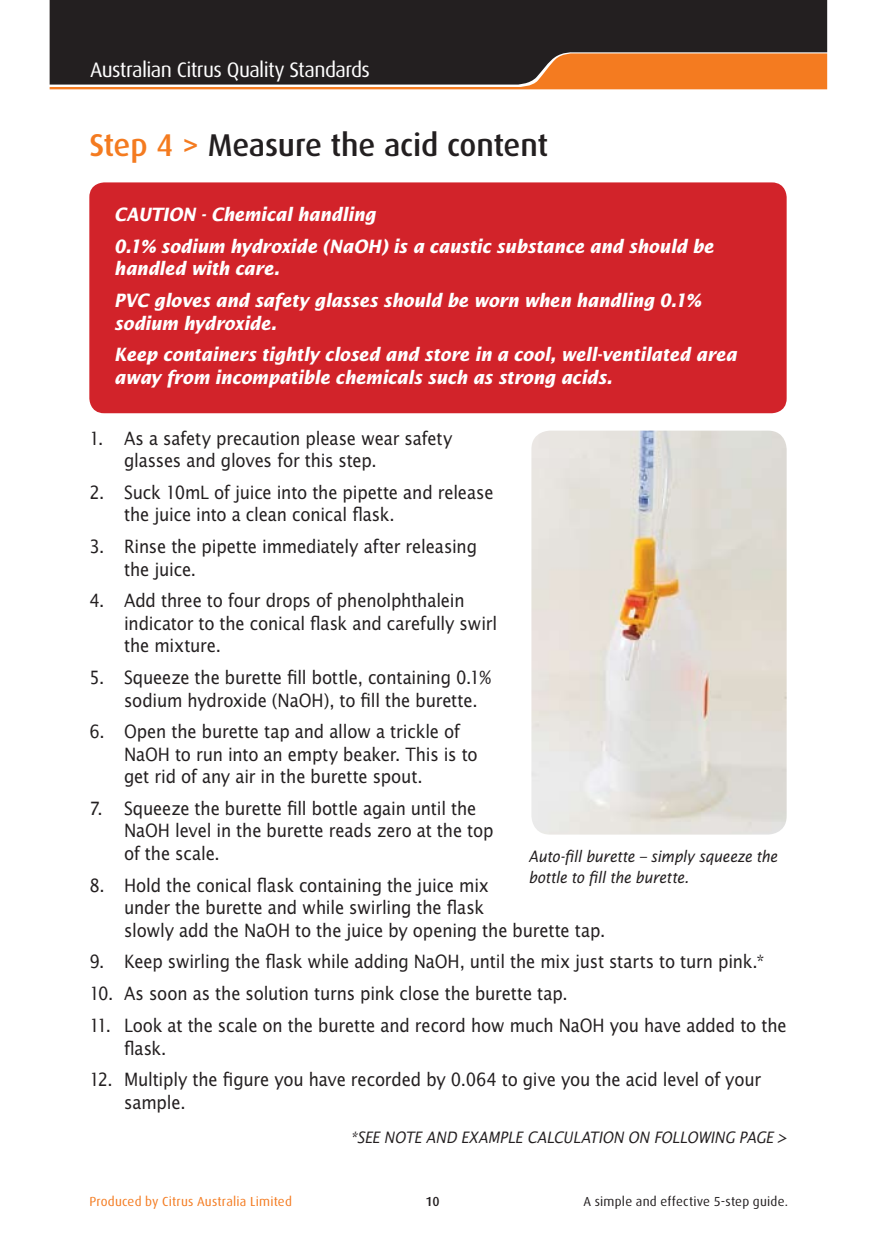
<style>
.page{position:relative;width:876px;height:1241px;background:#fff}
.page>*{position:absolute;margin:0;border:0;box-sizing:border-box;transform-origin:0 0}
.t1{font:500 31.5px "Dax";letter-spacing:-.005em;color:#231f20}
.t2{font:21px "Dax";letter-spacing:-.03em;color:#fff}
.t3{font:18.38px/22.4px "Lucida Sans";letter-spacing:-.015em;color:#231f20;scale:.9 1}
.t4{font:italic 700 18.38px/31.8px "Lucida Sans";letter-spacing:-.005em;color:#fff;scale:.9 1}
.t5{font:italic 15.75px/21px "Lucida Sans";letter-spacing:-.01em;color:#231f20;scale:.9 1}
.t6{font:13.12px "Dax";letter-spacing:.015em;color:#f47b20}
.t7{font:13.12px "Dax";letter-spacing:.02em;color:#231f20}
.t8{font:500 13.12px "Dax";color:#231f20}
.s1{color:#f47b20}
</style>
<div class="page">
<div style="left:50px;top:0;width:777px;height:53px;background:#231f20"></div>
<svg style="left:50px;top:53px;width:777px;height:36px;background:#7f4e2b"></svg>
<img style="left:531px;top:430px;width:255px;height:404px">
<div style="left:89px;top:182px;width:697px;height:231px;background:#d2232a;border-radius:15px"></div>
<p class="t2" style="left:90px;top:59px;width:281px">Australian Citrus Quality Standards</p>
<h1 class="t1" style="left:89px;top:127px;width:460px"><span class="s1">Step 4 &gt;</span> Measure the acid content</h1>
<p class="t4" style="left:114px;top:199px;width:667px">CAUTION - Chemical handling<br>0.1% sodium hydroxide (NaOH) is a caustic substance and should be</p>
<p class="t4" style="left:114px;top:253px;width:653px">handled with care.<br>PVC gloves and safety glasses should be worn when handling 0.1%</p>
<p class="t4" style="left:114px;top:307px;width:693px">sodium hydroxide.<br>Keep containers tightly closed and store in a cool, well-ventilated area</p>
<p class="t4" style="left:114px;top:361px;width:554px">away from incompatible chemicals such as strong acids.</p>
<p class="t3" style="left:124px;top:427px;width:366px;text-indent:-35px">1. As a safety precaution please wear safety glasses and gloves for this step.</p>
<p class="t3" style="left:124px;top:481px;width:412px;text-indent:-35px">2. Suck 10mL of juice into the pipette and release the juice into a clean conical flask.</p>
<p class="t3" style="left:124px;top:535px;width:393px;text-indent:-35px">3. Rinse the pipette immediately after releasing the juice.</p>
<p class="t3" style="left:124px;top:590px;width:416px;text-indent:-35px">4. Add three to four drops of phenolphthalein indicator to the conical flask and carefully swirl the mixture.</p>
<p class="t3" style="left:124px;top:666px;width:409px;text-indent:-35px">5. Squeeze the burette fill bottle, containing 0.1% sodium hydroxide (NaOH), to fill the burette.</p>
<p class="t3" style="left:124px;top:720px;width:394px;text-indent:-35px">6. Open the burette tap and allow a trickle of<br>NaOH to run into an empty beaker. This is to get rid of any air in the burette spout.</p>
<p class="t3" style="left:124px;top:797px;width:412px;text-indent:-35px">7. Squeeze the burette fill bottle again until the<br>NaOH level in the burette reads zero at the top of the scale.</p>
<p class="t3" style="left:124px;top:874px;width:536px;text-indent:-35px">8. Hold the conical flask containing the juice mix<br>under the burette and while swirling the flask<br>slowly add the NaOH to the juice by opening the burette tap.</p>
<p class="t3" style="left:89px;top:950px;width:751px">9. Keep swirling the flask while adding NaOH, until the mix just starts to turn pink.*</p>
<p class="t3" style="left:89px;top:982px;width:533px">10. As soon as the solution turns pink close the burette tap.</p>
<p class="t3" style="left:124px;top:1014px;width:737px;text-indent:-35px">11. Look at the scale on the burette and record how much NaOH you have added to the flask.</p>
<p class="t3" style="left:124px;top:1068px;width:709px;text-indent:-35px">12. Multiply the figure you have recorded by 0.064 to give you the acid level of your sample.</p>
<p class="t5" style="left:350px;top:1127px;width:486px">*SEE NOTE AND EXAMPLE CALCULATION ON FOLLOWING PAGE &gt;</p>
<p class="t5" style="left:528px;top:845px;width:278px">Auto-fill burette – simply squeeze the bottle to fill the burette.</p>
<p class="t6" style="left:89px;top:1194px;width:204px">Produced by Citrus Australia Limited</p>
<p class="t8" style="left:425px;top:1194px;width:16px">10</p>
<p class="t7" style="left:583px;top:1194px;width:206px">A simple and effective 5-step guide.</p>
</div>
